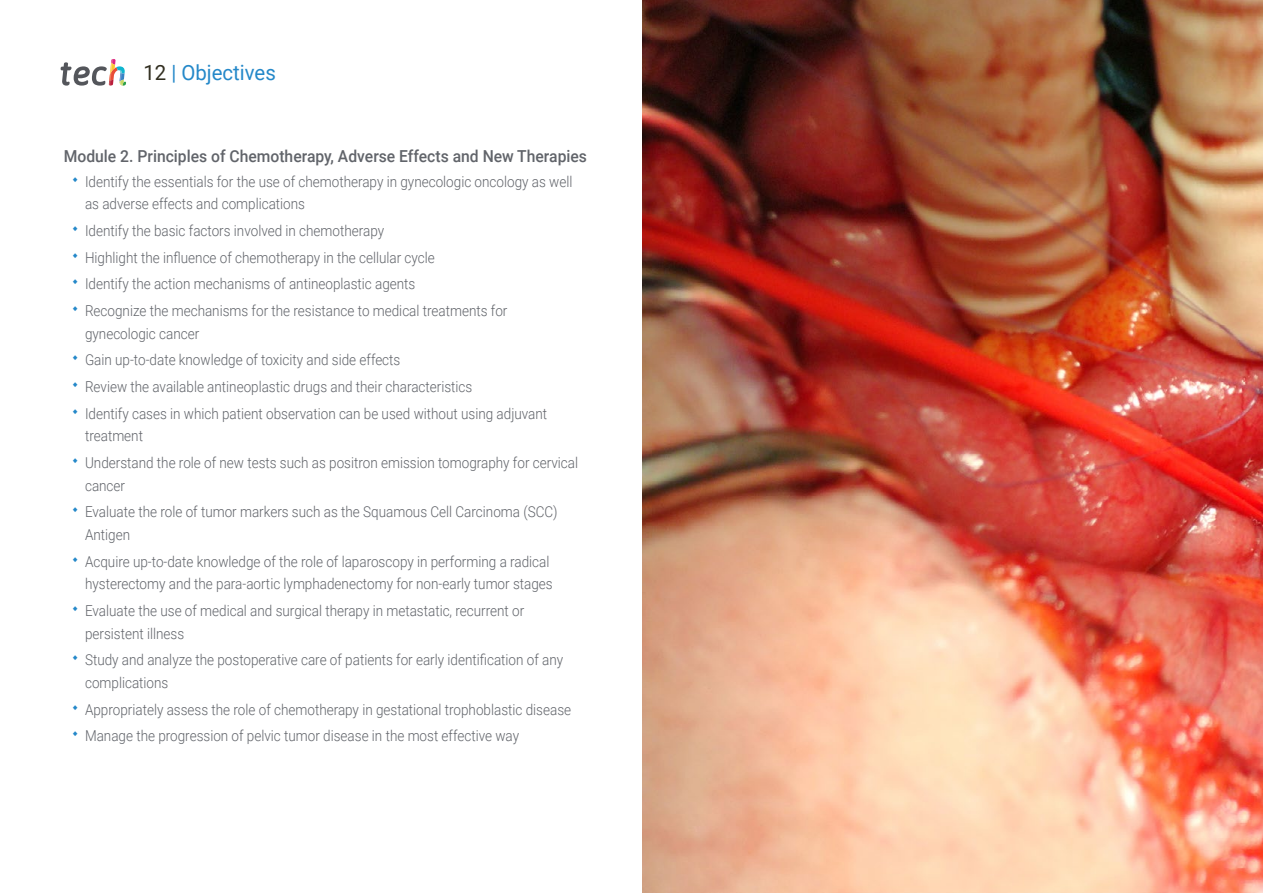
<style>
.page{position:relative;width:1263px;height:893px;background:#fff}
.page>*{position:absolute;margin:0;border:0;box-sizing:border-box;transform-origin:0 0}
.t1{font:21px "Roboto";color:#2488c9}
.t2{font:500 16.5px "Roboto";color:#61646a;scale:.95 1}
.t3{font:300 15px/26.7px "Roboto";color:#61646a;scale:.9 1}
.s1{color:#312e20}
</style>
<div class="page">
<svg style="left:61px;top:59px;width:65px;height:27px"></svg>
<img style="left:642px;top:0;width:621px;height:893px">
<h1 class="t1" style="left:144px;top:57px;width:134px"><span class="s1">12</span> | Objectives</h1>
<p class="t2" style="left:64px;top:145px;width:552px">Module 2. Principles of Chemotherapy, Adverse Effects and New Therapies</p>
<p class="t3" style="left:85px;top:170px;width:543px;line-height:22.5px">Identify the essentials for the use of chemotherapy in gynecologic oncology as well as adverse effects and complications</p>
<p class="t3" style="left:85px;top:217px;width:471px">Identify the basic factors involved in chemotherapy<br>Highlight the influence of chemotherapy in the cellular cycle<br>Identify the action mechanisms of antineoplastic agents<br>Recognize the mechanisms for the resistance to medical treatments for</p>
<p class="t3" style="left:85px;top:319px;width:515px">gynecologic cancer<br>Gain up-to-date knowledge of toxicity and side effects<br>Review the available antineoplastic drugs and their characteristics<br>Identify cases in which patient observation can be used without using adjuvant</p>
<p class="t3" style="left:85px;top:422px;width:549px">treatment<br>Understand the role of new tests such as positron emission tomography for cervical</p>
<p class="t3" style="left:85px;top:471px;width:526px">cancer<br>Evaluate the role of tumor markers such as the Squamous Cell Carcinoma (SCC)</p>
<p class="t3" style="left:85px;top:521px;width:517px">Antigen<br>Acquire up-to-date knowledge of the role of laparoscopy in performing a radical</p>
<p class="t3" style="left:85px;top:570px;width:521px">hysterectomy and the para-aortic lymphadenectomy for non-early tumor stages<br>Evaluate the use of medical and surgical therapy in metastatic, recurrent or</p>
<p class="t3" style="left:85px;top:619px;width:533px">persistent illness<br>Study and analyze the postoperative care of patients for early identification of any</p>
<p class="t3" style="left:85px;top:668px;width:542px">complications<br>Appropriately assess the role of chemotherapy in gestational trophoblastic disease<br>Manage the progression of pelvic tumor disease in the most effective way</p>
</div>
